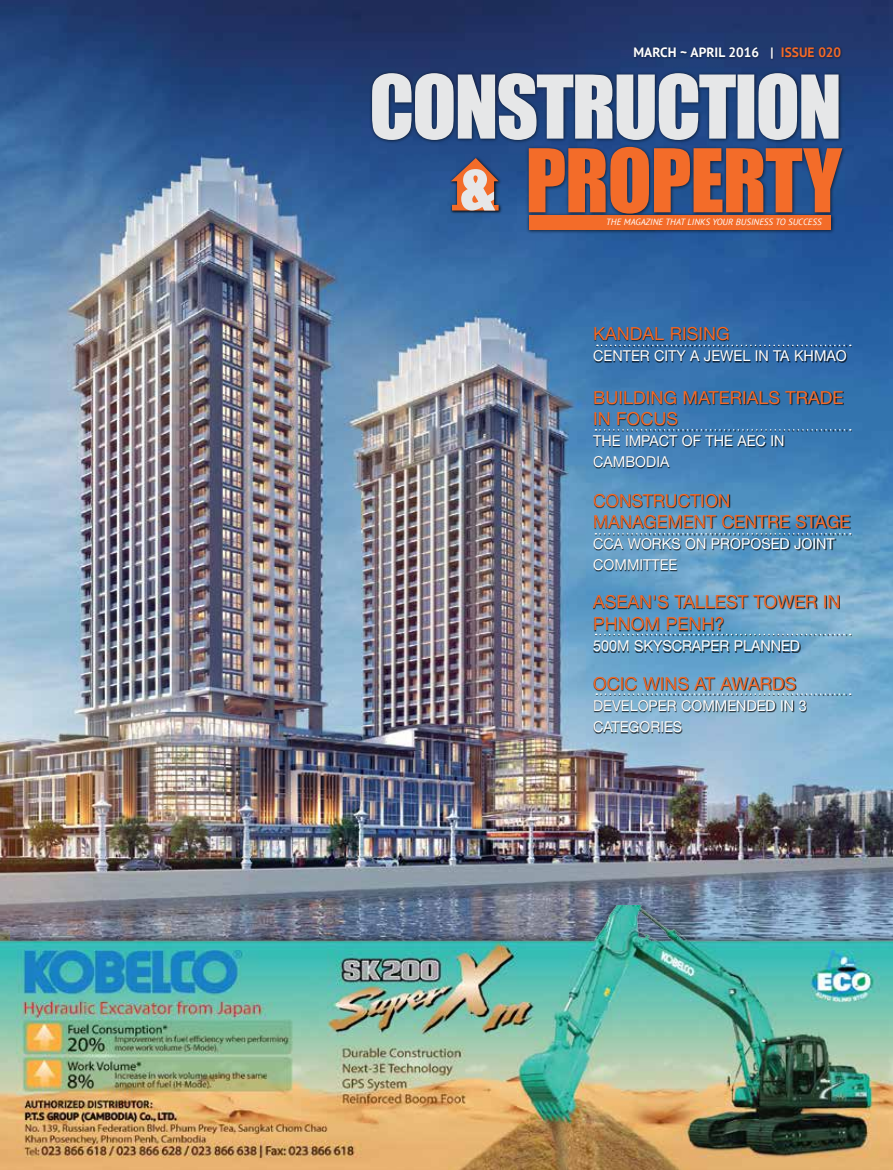
<style>
.page{position:relative;width:893px;height:1170px;background:#fff}
.page>*{position:absolute;margin:0;border:0;box-sizing:border-box;transform-origin:0 0}
.t1{font:18px/21px "Helvetica Neue LT Std";color:#f36a29}
.t2{font:15px/21px "Helvetica Neue LT Std";color:#fff;scale:.96 1}
.t3{font:700 13.5px "PT Sans";color:#fff}
.t4{font:italic 9px "PT Sans";color:#fff}
.s1{color:#f36a29}
</style>
<div class="page">
<img style="left:0;top:0;width:893px;height:905px">
<div style="left:633px;top:46px;width:210px;height:15px;background:#000;opacity:.5"></div>
<div style="left:369px;top:70px;width:478px;height:148px;background:#000;opacity:.65"></div>
<svg style="left:529px;top:147px;width:313px;height:67px;background:#ad6045"></svg>
<svg style="left:372px;top:73px;width:466px;height:67px;background:#a9b3c3"></svg>
<div style="left:526px;top:212px;width:309px;height:22px;background:#000;opacity:.65"></div>
<div style="left:529px;top:215px;width:302px;height:15px;background:#f36c29"></div>
<div style="left:594px;top:327px;width:253px;height:35px;background:#000;opacity:.75"></div>
<hr style="left:596px;top:345px;width:256px;height:2px;background:#000;opacity:.75">
<svg style="left:597px;top:344px;width:254px;height:2px"></svg>
<div style="left:593px;top:391px;width:251px;height:77px;background:#000;opacity:.75"></div>
<hr style="left:595px;top:429px;width:256px;height:2px;background:#000;opacity:.75">
<svg style="left:595px;top:429px;width:256px;height:1px"></svg>
<div style="left:594px;top:494px;width:257px;height:77px;background:#000;opacity:.75"></div>
<hr style="left:595px;top:533px;width:256px;height:2px;background:#000;opacity:.75">
<svg style="left:595px;top:533px;width:256px;height:1px"></svg>
<div style="left:593px;top:595px;width:247px;height:58px;background:#000;opacity:.75"></div>
<hr style="left:595px;top:634px;width:257px;height:2px;background:#000;opacity:.75">
<svg style="left:596px;top:633px;width:255px;height:2px"></svg>
<img style="left:0;top:905px;width:893px;height:264px">
<div style="left:594px;top:676px;width:213px;height:57px;background:#000;opacity:.75"></div>
<hr style="left:596px;top:693px;width:255px;height:3px;background:#000;opacity:.75">
<svg style="left:596px;top:693px;width:255px;height:2px"></svg>
<p class="t3" style="left:633px;top:44px;width:209px">MARCH ~ APRIL 2016 | <span class="s1">ISSUE 020</span></p>
<p class="t4" style="left:606px;top:216px;width:217px">THE MAGAZINE THAT LINKS YOUR BUSINESS TO SUCCESS</p>
<p class="t1" style="left:593px;top:323px;width:138px">KANDAL RISING</p>
<p class="t2" style="left:593px;top:345px;width:266px">CENTER CITY A JEWEL IN TA kHMAO</p>
<p class="t1" style="left:593px;top:386px;width:252px">BUILDING MATERIALS TRADE<br>IN FOCUS</p>
<p class="t2" style="left:593px;top:429px;width:201px">THE IMPACT OF THE AEC IN<br>CAMBODIA</p>
<p class="t1" style="left:593px;top:489px;width:259px">CONSTRUCTION<br>MANAGEMENT CENTRE STAGE</p>
<p class="t2" style="left:593px;top:532px;width:253px">CCA WORKS ON PROPOSED JOINT<br>COMMITTEE</p>
<p class="t1" style="left:593px;top:591px;width:249px;line-height:21.8px">ASEAN'S TALLEST TOWER IN<br>PHNOM PENH?</p>
<p class="t2" style="left:593px;top:635px;width:217px">500M SKYSCRAPER PLANNED</p>
<p class="t1" style="left:593px;top:672px;width:204px">OCIC WINS AT AWARDS</p>
<p class="t2" style="left:593px;top:694px;width:224px">DEVELOPER COMMENDED IN 3<br>CATEGORIES</p>
</div>
